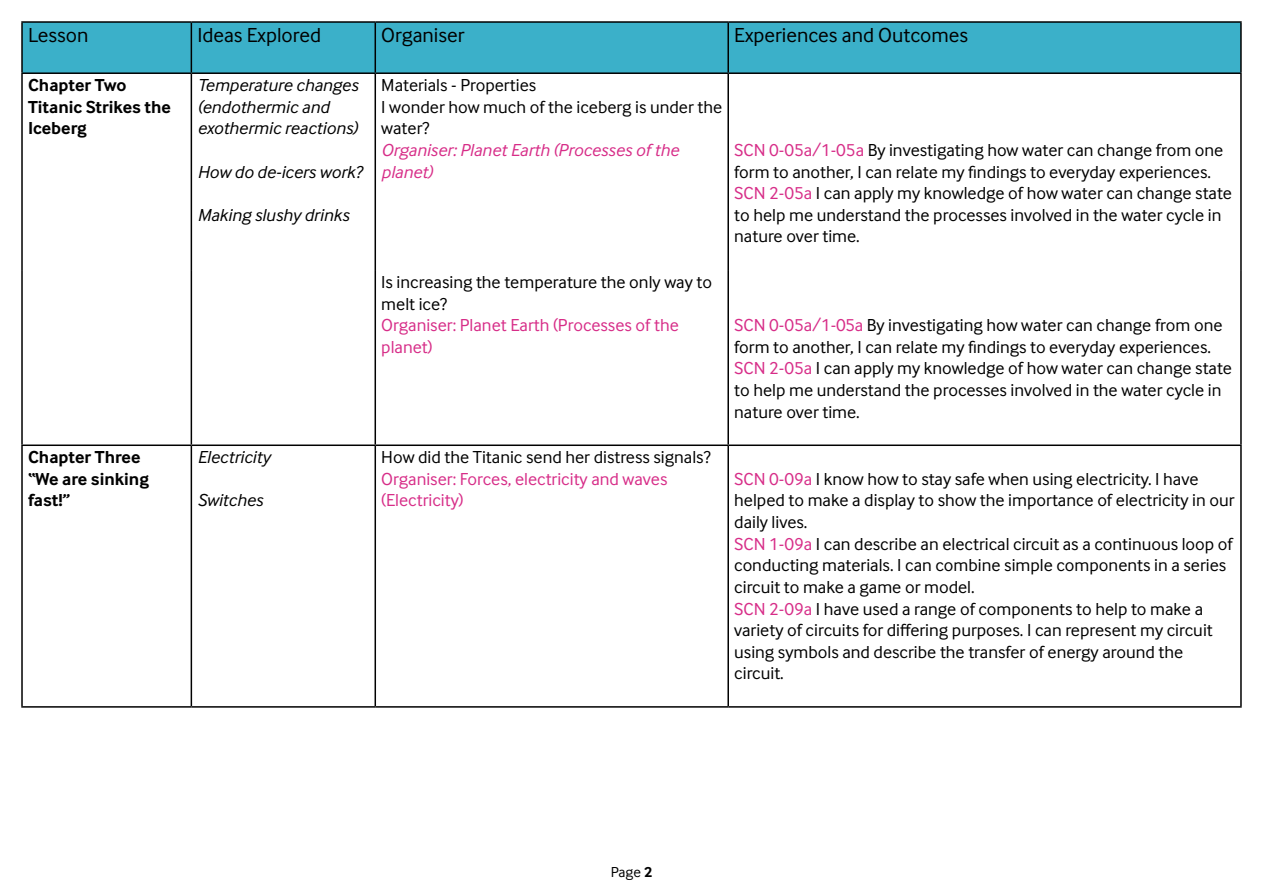
<style>
.page{position:relative;width:1263px;height:893px;background:#fff}
.page>*{position:absolute;margin:0;border:0;box-sizing:border-box;transform-origin:0 0}
.t1{font:21px "Inter Face";color:#000}
.t2{font:18px/21.6px "Inter Face";color:#000}
.t3{font:italic 18px/21.6px "Inter Face";color:#000}
.t4{font:18px/21.6px "Inter Face";color:#d72d88}
.t5{font:700 18px/21.6px "Inter Face";color:#000}
.t6{font:italic 18px/21.6px "Inter Face";color:#d72d88}
.t7{font:15px "Inter Face";color:#000}
.s1{color:#d72d88}
.s2{font-weight:700}
</style>
<div class="page">
<div style="left:23px;top:23px;width:1217px;height:49px;background:#3bb0c9"></div>
<hr style="left:21px;top:21px;width:170px;height:2px;background:#000">
<hr style="left:21px;top:23px;width:2px;height:49px;background:#000">
<hr style="left:191px;top:21px;width:184px;height:2px;background:#000">
<hr style="left:191px;top:23px;width:1px;height:49px;background:#000">
<hr style="left:375px;top:21px;width:353px;height:2px;background:#000">
<hr style="left:374px;top:23px;width:2px;height:49px;background:#000">
<hr style="left:728px;top:21px;width:514px;height:2px;background:#000">
<hr style="left:727px;top:23px;width:2px;height:49px;background:#000">
<hr style="left:1240px;top:23px;width:2px;height:49px;background:#000">
<hr style="left:21px;top:72px;width:170px;height:2px;background:#000">
<hr style="left:21px;top:74px;width:2px;height:196px;background:#000">
<hr style="left:191px;top:72px;width:184px;height:2px;background:#000">
<hr style="left:191px;top:74px;width:1px;height:196px;background:#000">
<hr style="left:375px;top:72px;width:353px;height:2px;background:#000">
<hr style="left:374px;top:74px;width:2px;height:196px;background:#000">
<hr style="left:728px;top:72px;width:514px;height:2px;background:#000">
<hr style="left:727px;top:74px;width:2px;height:196px;background:#000">
<hr style="left:1240px;top:74px;width:2px;height:196px;background:#000">
<hr style="left:21px;top:270px;width:2px;height:174px;background:#000">
<hr style="left:191px;top:270px;width:1px;height:174px;background:#000">
<hr style="left:374px;top:270px;width:2px;height:174px;background:#000">
<hr style="left:727px;top:270px;width:2px;height:174px;background:#000">
<hr style="left:1240px;top:270px;width:2px;height:174px;background:#000">
<hr style="left:21px;top:444px;width:170px;height:2px;background:#000">
<hr style="left:21px;top:446px;width:2px;height:260px;background:#000">
<hr style="left:191px;top:444px;width:184px;height:2px;background:#000">
<hr style="left:191px;top:446px;width:1px;height:260px;background:#000">
<hr style="left:375px;top:444px;width:353px;height:2px;background:#000">
<hr style="left:374px;top:446px;width:2px;height:260px;background:#000">
<hr style="left:728px;top:444px;width:514px;height:2px;background:#000">
<hr style="left:727px;top:446px;width:2px;height:260px;background:#000">
<hr style="left:1240px;top:446px;width:2px;height:260px;background:#000">
<hr style="left:21px;top:706px;width:170px;height:2px;background:#000">
<hr style="left:191px;top:706px;width:184px;height:2px;background:#000">
<hr style="left:375px;top:706px;width:353px;height:2px;background:#000">
<hr style="left:728px;top:706px;width:514px;height:2px;background:#000">
<p class="t1" style="left:28px;top:23px;width:62px">Lesson</p>
<p class="t1" style="left:197px;top:23px;width:125px">Ideas Explored</p>
<p class="t1" style="left:381px;top:23px;width:85px">Organiser</p>
<p class="t1" style="left:734px;top:23px;width:235px">Experiences and Outcomes</p>
<p class="t5" style="left:28px;top:74px;width:144px">Chapter Two<br>Titanic Strikes the<br>Iceberg</p>
<p class="t3" style="left:197px;top:75px;width:162px">Temperature changes (endothermic and exothermic reactions)</p>
<p class="t3" style="left:197px;top:161px;width:166px">How do de-icers work?</p>
<p class="t3" style="left:197px;top:204px;width:153px">Making slushy drinks</p>
<p class="t2" style="left:381px;top:74px;width:342px">Materials - Properties<br>I wonder how much of the iceberg is under the water?</p>
<p class="t6" style="left:381px;top:139px;width:299px">Organiser: Planet Earth (Processes of the planet)</p>
<p class="t2" style="left:734px;top:139px;width:499px"><span class="s1">SCN 0-05a/1-05a</span> By investigating how water can change from one form to another, I can relate my findings to everyday experiences.<br><span class="s1">SCN 2-05a</span> I can apply my knowledge of how water can change state to help me understand the processes involved in the water cycle in nature over time.</p>
<p class="t2" style="left:381px;top:271px;width:332px">Is increasing the temperature the only way to melt ice?</p>
<p class="t4" style="left:381px;top:314px;width:299px">Organiser: Planet Earth (Processes of the planet)</p>
<p class="t2" style="left:734px;top:314px;width:499px"><span class="s1">SCN 0-05a/1-05a</span> By investigating how water can change from one form to another, I can relate my findings to everyday experiences.<br><span class="s1">SCN 2-05a</span> I can apply my knowledge of how water can change state to help me understand the processes involved in the water cycle in nature over time.</p>
<p class="t5" style="left:28px;top:446px;width:122px">Chapter Three “We are sinking fast!”</p>
<p class="t3" style="left:197px;top:447px;width:74px">Electricity</p>
<p class="t3" style="left:197px;top:490px;width:67px">Switches</p>
<p class="t2" style="left:381px;top:446px;width:331px">How did the Titanic send her distress signals?</p>
<p class="t4" style="left:381px;top:468px;width:288px">Organiser: Forces, electricity and waves (Electricity)</p>
<p class="t2" style="left:734px;top:468px;width:502px"><span class="s1">SCN 0-09a</span> I know how to stay safe when using electricity. I have helped to make a display to show the importance of electricity in our daily lives.<br><span class="s1">SCN 1-09a</span> I can describe an electrical circuit as a continuous loop of conducting materials. I can combine simple components in a series circuit to make a game or model.<br><span class="s1">SCN 2-09a</span> I have used a range of components to help to make a variety of circuits for differing purposes. I can represent my circuit using symbols and describe the transfer of energy around the circuit.</p>
<p class="t7" style="left:611px;top:863px;width:43px">Page <span class="s2">2</span></p>
</div>
